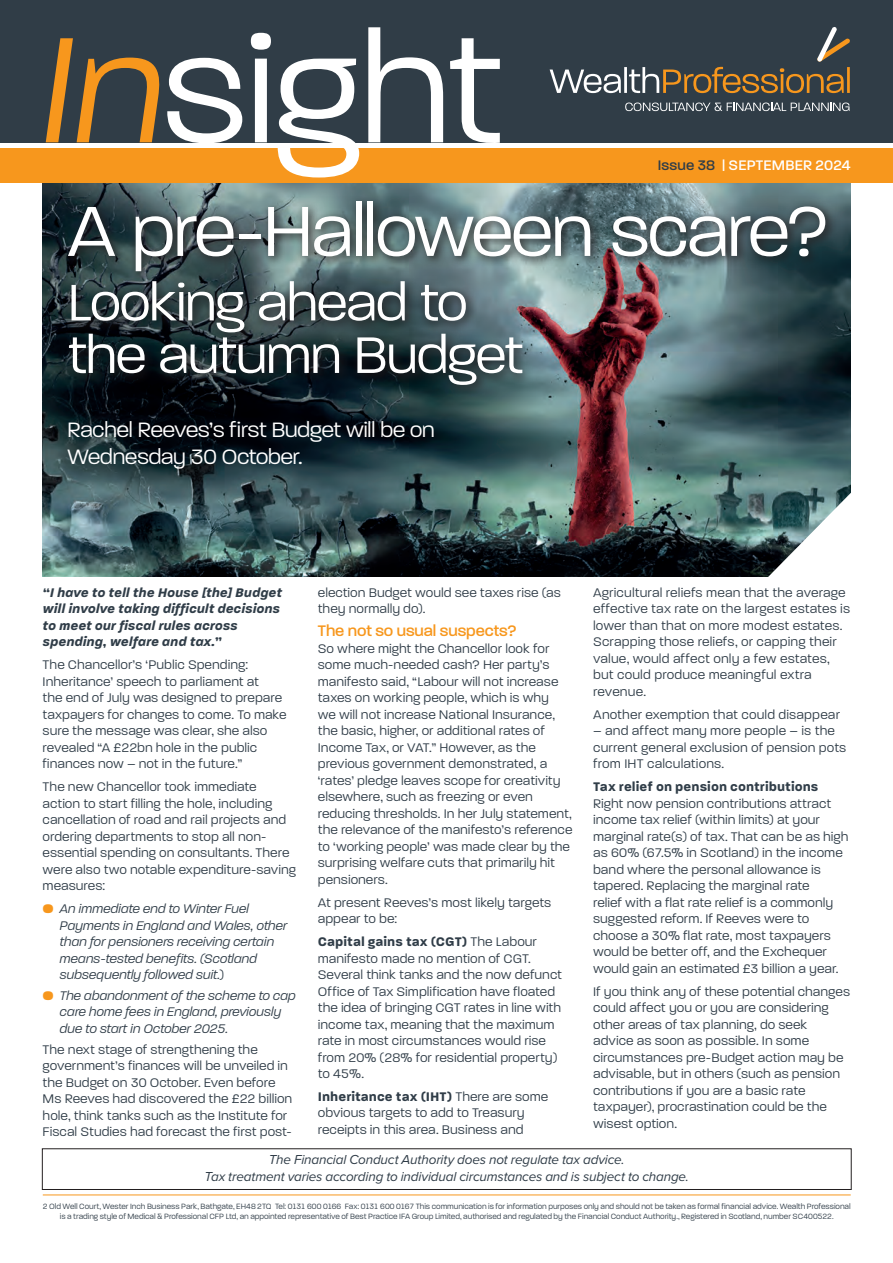
<style>
.page{position:relative;width:893px;height:1263px;background:#fff}
.page>*{position:absolute;margin:0;border:0;box-sizing:border-box;transform-origin:0 0}
.t1{font:76.5px "Paralucent Text";letter-spacing:-.045em;color:#fff}
.t2{font:55.5px "Paralucent Text";letter-spacing:-.04em;color:#fff}
.t3{font:22.5px/27px "Paralucent Text";letter-spacing:-.035em;color:#fff}
.t4{font:500 16.5px "Paralucent";letter-spacing:-.005em;color:#f7971d}
.t5{font:500 15px "Paralucent";letter-spacing:.01em;color:#fff}
.t6{font:13.5px/16.5px "Paralucent Text";color:#303d48}
.t7{font:italic 13.5px/16.5px "Paralucent Text";letter-spacing:-.01em;color:#303d48}
.t8{font:italic 13.5px "Proxima Nova";letter-spacing:-.01em;color:#303d48}
.t9{font:italic 700 13.5px/16.5px "Paralucent Text";color:#303d48}
.t10{font:8.25px/10.5px "Paralucent Text";letter-spacing:-.01em;color:#303d48;text-align:center;scale:.96 1}
.s1{color:#303d48}
.s2{font-weight:700}
.s3{font-family:"Paralucent";font-weight:600;font-style:normal;color:#f7971d}
.s4{font-style:normal}
</style>
<div class="page">
<img style="left:42px;top:183px;width:809px;height:393px">
<svg style="left:62px;top:196px;width:775px;height:201px"></svg>
<svg style="left:765px;top:491px;width:86px;height:86px"></svg>
<div style="left:0;top:0;width:893px;height:142px;background:#303d47"></div>
<div style="left:0;top:148px;width:893px;height:35px;background:#f7971d"></div>
<svg style="left:625px;top:103px;width:224px;height:8px"></svg>
<svg style="left:550px;top:27px;width:300px;height:66px"></svg>
<svg style="left:46px;top:38px;width:196px;height:105px"></svg>
<svg style="left:251px;top:33px;width:20px;height:109px"></svg>
<svg style="left:278px;top:59px;width:81px;height:119px"></svg>
<svg style="left:368px;top:27px;width:75px;height:115px"></svg>
<svg style="left:450px;top:38px;width:50px;height:105px"></svg>
<hr style="left:43px;top:1194px;width:808px;height:1px;background:#f7971d">
<div style="left:42px;top:1148px;width:810px;height:42px;border:1px solid #231f20"></div>
<p class="t5" style="left:658px;top:156px;width:194px"><span class="s1">Issue 38</span> | SEPTEMBER 2024</p>
<p class="t1" style="left:67px;top:187px;width:764px">A pre-Halloween scare?</p>
<p class="t2" style="left:67px;top:270px;width:402px">Looking ahead to</p>
<p class="t2" style="left:67px;top:323px;width:459px">the autumn Budget</p>
<p class="t3" style="left:67px;top:416px;width:369px">Rachel Reeves’s first Budget will be on<br>Wednesday 30 October.</p>
<p class="t6" style="left:593px;top:584px;width:258px">Agricultural reliefs mean that the average effective tax rate on the largest estates is lower than that on more modest estates.<br>Scrapping those reliefs, or capping their value, would affect only a few estates, but could produce meaningful extra revenue.</p>
<p class="t6" style="left:593px;top:706px;width:248px">Another exemption that could disappear</p>
<p class="t6" style="left:593px;top:723px;width:255px">– and affect many more people – is the current general exclusion of pension pots from IHT calculations.</p>
<p class="t6" style="left:593px;top:778px;width:257px"><span class="s2">Tax relief on pension contributions </span>Right now pension contributions attract income tax relief (within limits) at your marginal rate(s) of tax. That can be as high as 60% (67.5% in Scotland) in the income band where the personal allowance is tapered. Replacing the marginal rate<br>relief with a flat rate relief is a commonly suggested reform. If Reeves were to choose a 30% flat rate, most taxpayers would be better off, and the Exchequer would gain an estimated £3 billion a year.</p>
<p class="t6" style="left:593px;top:983px;width:259px">If you think any of these potential changes could affect you or you are considering other areas of tax planning, do seek advice as soon as possible. In some circumstances pre-Budget action may be advisable, but in others (such as pension contributions if you are a basic rate taxpayer), procrastination could be the wisest option.</p>
<p class="t8" style="left:269px;top:1149px;width:357px">The Financial Conduct Authority does not regulate tax advice.</p>
<p class="t8" style="left:205px;top:1166px;width:486px">Tax treatment varies according to individual circumstances and is subject to change.</p>
<p class="t6" style="left:318px;top:584px;width:245px">election Budget would see taxes rise (as they normally do).</p>
<p class="t4" style="left:318px;top:621px;width:200px">The not so usual suspects?</p>
<p class="t6" style="left:318px;top:640px;width:256px">So where might the Chancellor look for some much-needed cash? Her party’s manifesto said, “Labour will not increase taxes on working people, which is why<br>we will not increase National Insurance, the basic, higher, or additional rates of Income Tax, or VAT.” However, as the previous government demonstrated, a ‘rates’ pledge leaves scope for creativity elsewhere, such as freezing or even reducing thresholds. In her July statement, the relevance of the manifesto’s reference to ‘working people’ was made clear by the surprising welfare cuts that primarily hit pensioners.</p>
<p class="t6" style="left:318px;top:894px;width:235px">At present Reeves’s most likely targets appear to be:</p>
<p class="t6" style="left:318px;top:933px;width:246px"><span class="s2">Capital gains tax (CGT)</span> The Labour manifesto made no mention of CGT.<br>Several think tanks and the now defunct Office of Tax Simplification have floated the idea of bringing CGT rates in line with income tax, meaning that the maximum rate in most circumstances would rise from 20% (28% for residential property) to 45%.</p>
<p class="t6" style="left:318px;top:1088px;width:232px"><span class="s2">Inheritance tax (IHT)</span> There are some obvious targets to add to Treasury receipts in this area. Business and</p>
<p class="t9" style="left:43px;top:584px;width:241px">“I have to tell the House [the] Budget will involve taking difficult decisions to meet our fiscal rules across spending, welfare and tax.”</p>
<p class="t6" style="left:43px;top:657px;width:246px">The Chancellor’s ‘Public Spending:<br>Inheritance’ speech to parliament at<br>the end of July was designed to prepare taxpayers for changes to come. To make sure the message was clear, she also revealed “A £22bn hole in the public finances now – not in the future.”</p>
<p class="t6" style="left:43px;top:778px;width:255px">The new Chancellor took immediate action to start filling the hole, including cancellation of road and rail projects and ordering departments to stop all non&shy;essential spending on consultants. There were also two notable expenditure-saving measures:</p>
<p class="t7" style="left:60px;top:900px;width:229px;text-indent:-17px"><span class="s3">•</span> An immediate end to Winter Fuel Payments in England and Wales, other than for pensioners receiving certain means-tested benefits. (Scotland subsequently followed suit.<span class="s4">)</span></p>
<p class="t7" style="left:60px;top:987px;width:238px;text-indent:-17px"><span class="s3">•</span> The abandonment of the scheme to cap care home fees in England, previously due to start in October 2025.</p>
<p class="t6" style="left:43px;top:1041px;width:251px">The next stage of strengthening the government’s finances will be unveiled in the Budget on 30 October. Even before Ms Reeves had discovered the £22 billion hole, think tanks such as the Institute for Fiscal Studies had forecast the first post-</p>
<p class="t10" style="left:43px;top:1201px;width:843px">2 Old Well Court, Wester Inch Business Park, Bathgate, EH48 2TQ Tel: 0131 600 0166 Fax: 0131 600 0167 This communication is for information purposes only and should not be taken as formal financial advice. Wealth Professional is a trading style of Medical &amp; Professional CFP Ltd, an appointed representative of Best Practice IFA Group Limited, authorised and regulated by the Financial Conduct Authority., Registered in Scotland, number SC400522.</p>
</div>
